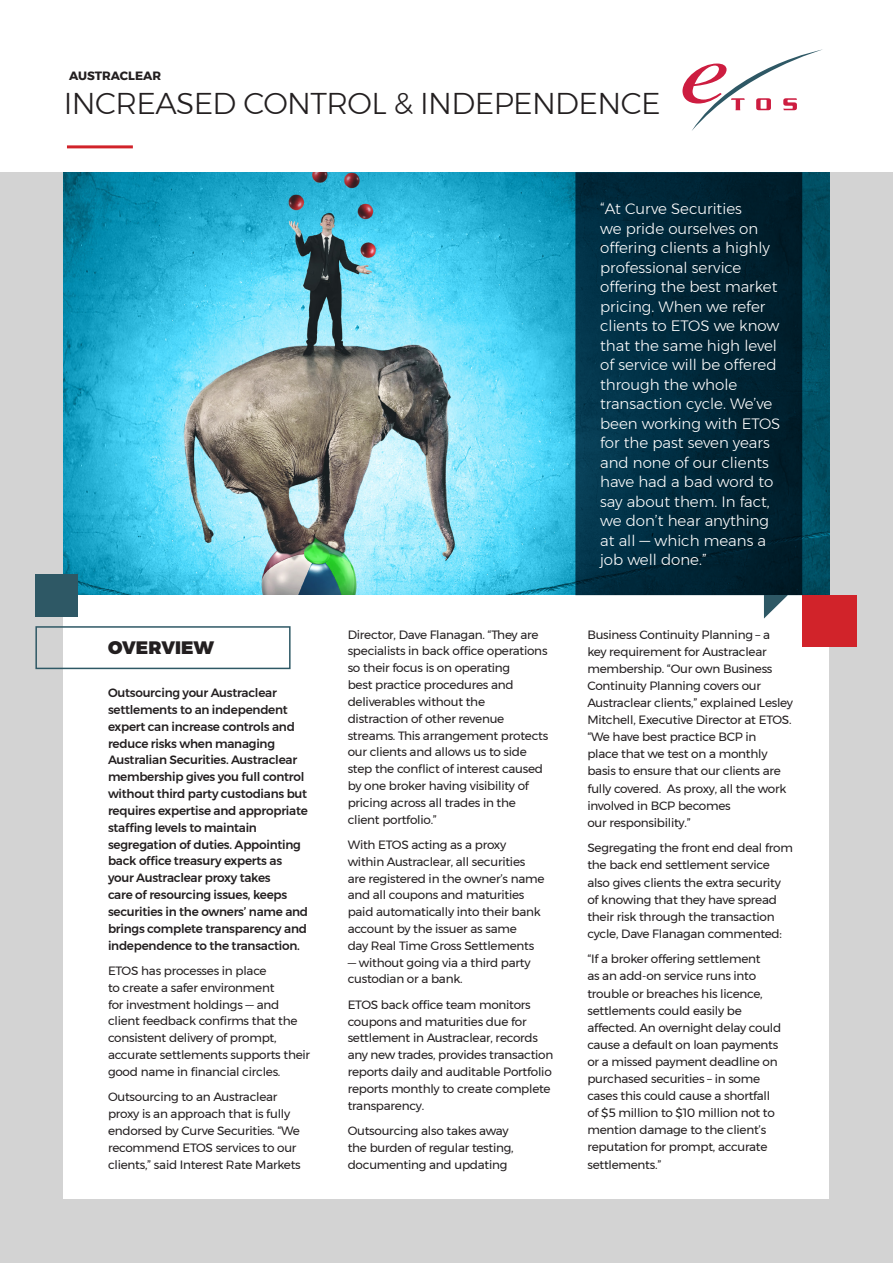
<style>
.page{position:relative;width:893px;height:1263px;background:#fff}
.page>*{position:absolute;margin:0;border:0;box-sizing:border-box;transform-origin:0 0}
.Big_Title{font:300 30px "Montserrat";letter-spacing:-.02em;color:#231f20}
.t1{font:900 18px "Montserrat";color:#231f20}
.Opinion{font:300 15px/19.5px "Montserrat";color:#fff}
.t2{font:12px/16.8px "Montserrat";letter-spacing:-.02em;color:#231f20}
.t3{font:500 12px/16.8px "Montserrat";letter-spacing:-.02em;color:#231f20}
.Contact{font:700 12px "Montserrat";color:#231f20}
</style>
<div class="page">
<div style="left:0;top:172px;width:893px;height:1091px;background:#d3d3d3"></div>
<img style="left:64px;top:172px;width:765px;height:423px">
<div style="left:64px;top:595px;width:765px;height:604px;background:#fff"></div>
<div style="left:802px;top:595px;width:54px;height:51px;background:#d1232a"></div>
<div style="left:35px;top:574px;width:43px;height:42px;background:#2e5865"></div>
<hr style="left:67px;top:145px;width:66px;height:3px;background:#d1232a">
<svg style="left:682px;top:49px;width:141px;height:82px"></svg>
<svg style="left:575px;top:172px;width:227px;height:446px;background:#0d3343"></svg>
<div style="left:35px;top:626px;width:256px;height:43px;border:2px solid #2e5865"></div>
<p class="Contact" style="left:69px;top:67px;width:94px">AUSTRACLEAR</p>
<p class="Big_Title" style="left:64px;top:81px;width:598px">INCREASED CONTROL &amp; INDEPENDENCE</p>
<p class="t1" style="left:108px;top:632px;width:108px">OVERVIEW</p>
<p class="t3" style="left:108px;top:684px;width:202px">Outsourcing your Austraclear settlements to an independent expert can increase controls and reduce risks when managing<br>Australian Securities. Austraclear membership gives you full control without third party custodians but requires expertise and appropriate staffing levels to maintain segregation of duties. Appointing back office treasury experts as your Austraclear proxy takes<br>care of resourcing issues, keeps securities in the owners’ name and brings complete transparency and independence to the transaction.</p>
<p class="t2" style="left:108px;top:962px;width:204px">ETOS has processes in place<br>to create a safer environment<br>for investment holdings — and client feedback confirms that the consistent delivery of prompt, accurate settlements supports their good name in financial circles.</p>
<p class="t2" style="left:108px;top:1088px;width:194px">Outsourcing to an Austraclear proxy is an approach that is fully endorsed by Curve Securities. “We recommend ETOS services to our clients,” said Interest Rate Markets</p>
<p class="t2" style="left:348px;top:626px;width:202px">Director, Dave Flanagan. “They are specialists in back office operations so their focus is on operating<br>best practice procedures and deliverables without the distraction of other revenue streams. This arrangement protects our clients and allows us to side step the conflict of interest caused by one broker having visibility of pricing across all trades in the client portfolio.”</p>
<p class="t2" style="left:348px;top:836px;width:198px">With ETOS acting as a proxy within Austraclear, all securities are registered in the owner’s name and all coupons and maturities paid automatically into their bank account by the issuer as same<br>day Real Time Gross Settlements</p>
<p class="t2" style="left:348px;top:954px;width:184px">— without going via a third party custodian or a bank.</p>
<p class="t2" style="left:348px;top:996px;width:207px">ETOS back office team monitors coupons and maturities due for settlement in Austraclear, records any new trades, provides transaction reports daily and auditable Portfolio reports monthly to create complete transparency.</p>
<p class="t2" style="left:348px;top:1122px;width:167px">Outsourcing also takes away the burden of regular testing, documenting and updating</p>
<p class="Opinion" style="left:600px;top:199px;width:182px">“At Curve Securities<br>we pride ourselves on offering clients a highly professional service offering the best market pricing. When we refer clients to ETOS we know that the same high level of service will be offered through the whole transaction cycle. We’ve been working with ETOS for the past seven years and none of our clients have had a bad word to say about them. In fact, we don’t hear anything at all — which means a job well done.”</p>
<p class="t2" style="left:587px;top:626px;width:207px">Business Continuity Planning – a<br>key requirement for Austraclear membership. “Our own Business<br>Continuity Planning covers our<br>Austraclear clients,” explained Lesley<br>Mitchell, Executive Director at ETOS. “We have best practice BCP in<br>place that we test on a monthly basis to ensure that our clients are fully covered. As proxy, all the work involved in BCP becomes<br>our responsibility.”</p>
<p class="t2" style="left:587px;top:839px;width:207px">Segregating the front end deal from the back end settlement service also gives clients the extra security of knowing that they have spread their risk through the transaction cycle, Dave Flanagan commented:</p>
<p class="t2" style="left:587px;top:950px;width:195px">“If a broker offering settlement<br>as an add-on service runs into trouble or breaches his licence, settlements could easily be affected. An overnight delay could cause a default on loan payments or a missed payment deadline on purchased securities – in some cases this could cause a shortfall of $5 million to $10 million not to mention damage to the client’s reputation for prompt, accurate settlements.”</p>
</div>
